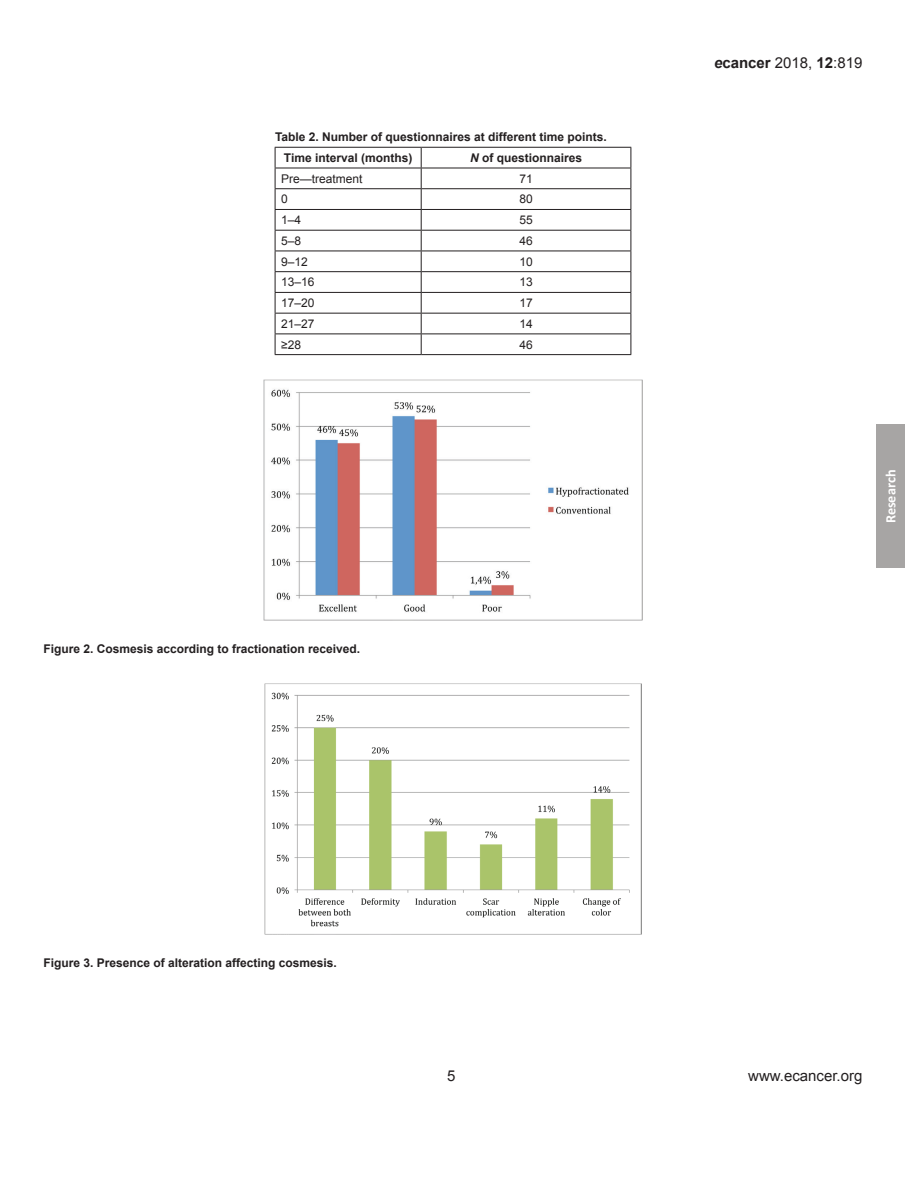
<style>
.page{position:relative;width:918px;height:1188px;background:#fff}
.page>*{position:absolute;margin:0;border:0;box-sizing:border-box;transform-origin:0 0}
.t1{font:15px "Arial";color:#231f20}
.t2{font:700 14.25px "Calibri";color:#fff}
.t3{font:700 12px/20.7px "Arial";color:#231f20}
.t4{font:12px "Arial";color:#231f20}
.s1{font-style:italic}
.s2{font-weight:700;font-style:italic}
.s3{font-weight:700}
</style>
<div class="page">
<div style="left:876px;top:425px;width:29px;height:143px;background:#a7a5a4"></div>
<hr style="left:275px;top:147px;width:146px;height:1px;background:#231f20">
<hr style="left:421px;top:147px;width:210px;height:1px;background:#231f20">
<hr style="left:275px;top:168px;width:146px;height:1px;background:#231f20">
<hr style="left:421px;top:168px;width:210px;height:1px;background:#231f20">
<hr style="left:275px;top:188px;width:146px;height:1px;background:#231f20">
<hr style="left:421px;top:188px;width:210px;height:1px;background:#231f20">
<hr style="left:275px;top:209px;width:146px;height:1px;background:#231f20">
<hr style="left:421px;top:209px;width:210px;height:1px;background:#231f20">
<hr style="left:275px;top:230px;width:146px;height:1px;background:#231f20">
<hr style="left:421px;top:230px;width:210px;height:1px;background:#231f20">
<hr style="left:275px;top:251px;width:146px;height:1px;background:#231f20">
<hr style="left:421px;top:251px;width:210px;height:1px;background:#231f20">
<hr style="left:275px;top:271px;width:146px;height:1px;background:#231f20">
<hr style="left:421px;top:271px;width:210px;height:1px;background:#231f20">
<hr style="left:275px;top:292px;width:146px;height:1px;background:#231f20">
<hr style="left:421px;top:292px;width:210px;height:1px;background:#231f20">
<hr style="left:275px;top:313px;width:146px;height:1px;background:#231f20">
<hr style="left:421px;top:313px;width:210px;height:1px;background:#231f20">
<hr style="left:275px;top:334px;width:146px;height:1px;background:#231f20">
<svg style="left:275px;top:148px;width:1px;height:206px"></svg>
<hr style="left:421px;top:334px;width:210px;height:1px;background:#231f20">
<svg style="left:421px;top:148px;width:1px;height:206px"></svg>
<svg style="left:631px;top:148px;width:1px;height:206px"></svg>
<hr style="left:275px;top:354px;width:146px;height:1px;background:#231f20">
<hr style="left:421px;top:354px;width:210px;height:1px;background:#231f20">
<img style="left:264px;top:380px;width:378px;height:241px">
<img style="left:264px;top:683px;width:378px;height:252px">
<p class="t3" style="left:284px;top:127px;width:325px;text-indent:-9px">Table 2. Number of questionnaires at different time points.<br>Time interval (months)</p>
<p class="t3" style="left:470px;top:148px;width:114px"><span class="s1">N</span> of questionnaires</p>
<p class="t4" style="left:281px;top:171px;width:83px">Pre—treatment</p>
<p class="t4" style="left:519px;top:171px;width:15px">71</p>
<p class="t4" style="left:281px;top:191px;width:8px">0</p>
<p class="t4" style="left:519px;top:191px;width:15px">80</p>
<p class="t4" style="left:281px;top:212px;width:22px">1–4</p>
<p class="t4" style="left:519px;top:212px;width:15px">55</p>
<p class="t4" style="left:281px;top:233px;width:22px">5–8</p>
<p class="t4" style="left:519px;top:233px;width:15px">46</p>
<p class="t4" style="left:281px;top:254px;width:28px">9–12</p>
<p class="t4" style="left:519px;top:254px;width:15px">10</p>
<p class="t4" style="left:281px;top:274px;width:35px">13–16</p>
<p class="t4" style="left:519px;top:274px;width:15px">13</p>
<p class="t4" style="left:281px;top:295px;width:35px">17–20</p>
<p class="t4" style="left:519px;top:295px;width:15px">17</p>
<p class="t4" style="left:281px;top:316px;width:35px">21–27</p>
<p class="t4" style="left:519px;top:316px;width:15px">14</p>
<p class="t4" style="left:281px;top:337px;width:21px">≥28</p>
<p class="t4" style="left:519px;top:337px;width:15px">46</p>
<p class="t3" style="left:44px;top:639px;width:318px">Figure 2. Cosmesis according to fractionation received.</p>
<p class="t1" style="left:714px;top:53px;width:150px"><span class="s2">e</span><span class="s3">cancer</span> 2018, <span class="s3">12</span>:819</p>
<p class="t2" style="left:882px;top:523px;width:55px;rotate:-90deg">Research</p>
<p class="t3" style="left:44px;top:953px;width:295px">Figure 3. Presence of alteration affecting cosmesis.</p>
<p class="t1" style="left:447px;top:1066px;width:10px">5</p>
<p class="t1" style="left:748px;top:1066px;width:116px">www.ecancer.org</p>
</div>
